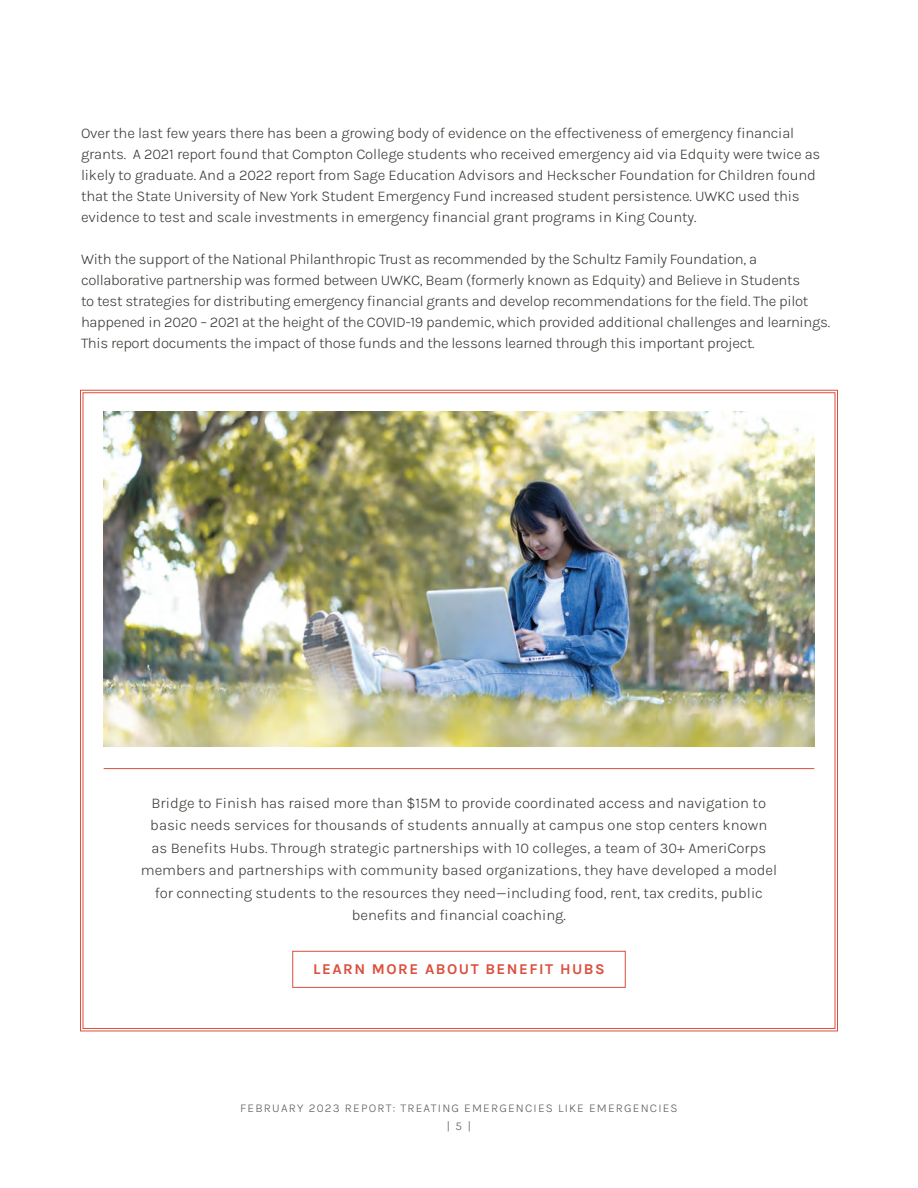
<style>
.page{position:relative;width:918px;height:1188px;background:#fff}
.page>*{position:absolute;margin:0;border:0;box-sizing:border-box;transform-origin:0 0}
.t1{font:300 15px/21px "Karla";letter-spacing:-.01em;color:#3c3935}
.t2{font:700 15px "Karla";letter-spacing:.1em;color:#db4f3c}
.t3{font:300 12px/18px "Karla";letter-spacing:.1em;color:#5e5955;text-align:center}
</style>
<div class="page">
<img style="left:80px;top:390px;width:758px;height:641px">
<div style="left:292px;top:951px;width:334px;height:37px;border:1px solid #db4f3c"></div>
<p class="t1" style="left:81px;top:122px;width:741px">Over the last few years there has been a growing body of evidence on the effectiveness of emergency financial grants. A 2021 report found that Compton College students who received emergency aid via Edquity were twice as likely to graduate. And a 2022 report from Sage Education Advisors and Heckscher Foundation for Children found that the State University of New York Student Emergency Fund increased student persistence. UWKC used this evidence to test and scale investments in emergency financial grant programs in King County.</p>
<p class="t1" style="left:81px;top:248px;width:751px">With the support of the National Philanthropic Trust as recommended by the Schultz Family Foundation, a collaborative partnership was formed between UWKC, Beam (formerly known as Edquity) and Believe in Students<br>to test strategies for distributing emergency financial grants and develop recommendations for the field. The pilot happened in 2020 – 2021 at the height of the COVID-19 pandemic, which provided additional challenges and learnings.<br>This report documents the impact of those funds and the lessons learned through this important project.</p>
<p class="t1" style="left:141px;top:791px;width:638px;line-height:22.5px;text-align:center">Bridge to Finish has raised more than $15M to provide coordinated access and navigation to basic needs services for thousands of students annually at campus one stop centers known as Benefits Hubs. Through strategic partnerships with 10 colleges, a team of 30+ AmeriCorps members and partnerships with community based organizations, they have developed a model for connecting students to the resources they need—including food, rent, tax credits, public benefits and financial coaching.</p>
<p class="t2" style="left:313px;top:959px;width:293px">LEARN MORE ABOUT BENEFIT HUBS</p>
<p class="t3" style="left:240px;top:1099px;width:439px">FEBRUARY 2023 REPORT: TREATING EMERGENCIES LIKE EMERGENCIES | 5 |</p>
</div>
